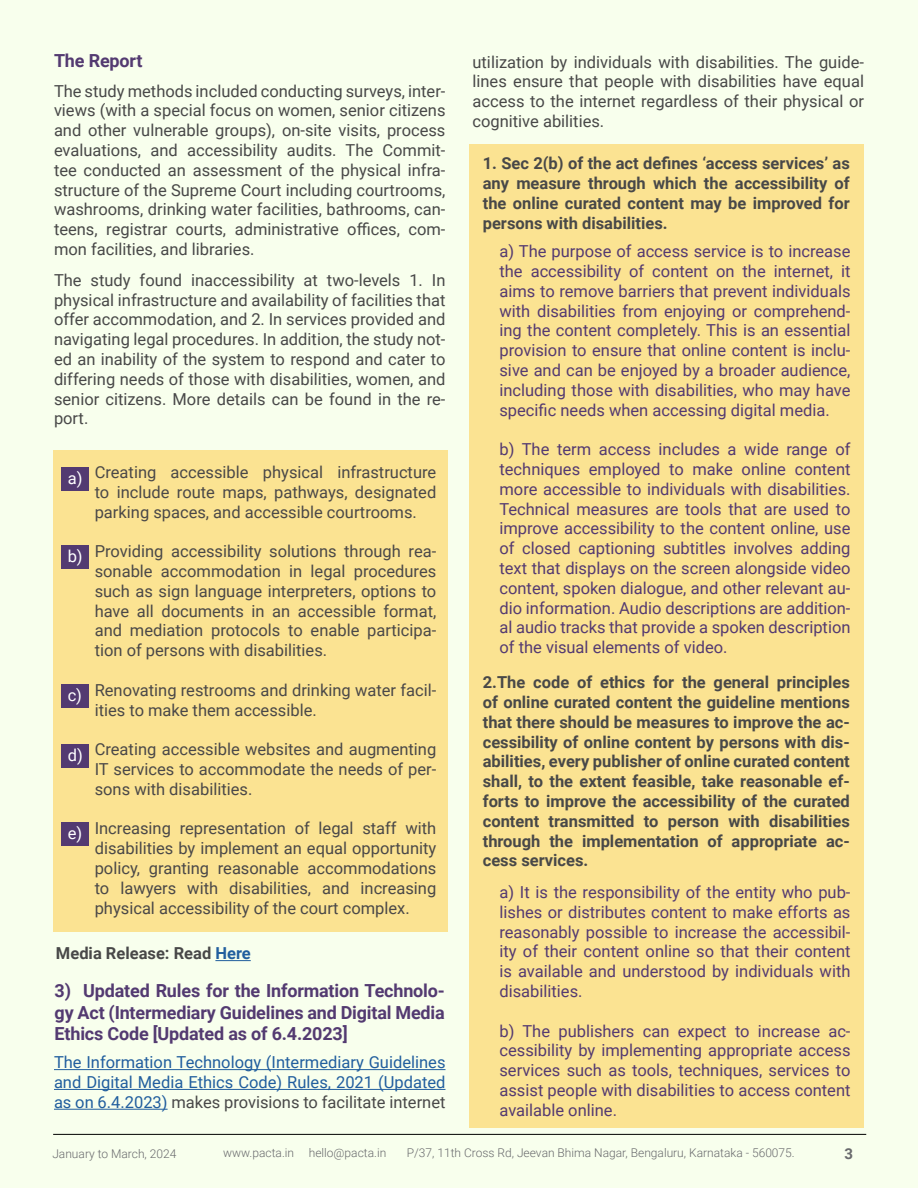
<style>
.page{position:relative;width:918px;height:1188px;background:#f8ffed}
.page>*{position:absolute;margin:0;border:0;box-sizing:border-box;transform-origin:0 0}
.t1{font:700 18px/21.6px "Roboto";letter-spacing:-.01em;color:#533a71;text-align:justify}
.t2{font:16.5px/19.8px "Roboto";color:#543a71;text-align:justify}
.t3{font:16.5px/19.8px "Roboto";color:#484848;text-align:justify}
.t4{font:16.5px/19.8px "Roboto";color:#4a4848;text-align:justify}
.t5{font:700 16.5px/19.8px "Roboto";color:#484848;text-align:justify}
.t6{font:16.5px/19.8px "Roboto";color:#215e9e;text-align:justify}
.t7{font:16.5px "Roboto";color:#fff}
.t8{font:700 15px "Roboto";color:#696a6d}
.t9{font:300 12px "Roboto";color:#696a6d}
.s1{color:#215e9e}
.s2{color:#484848}
</style>
<div class="page">
<div style="left:469px;top:144px;width:395px;height:984px;background:#fbe392"></div>
<div style="left:53px;top:450px;width:394px;height:482px;background:#fbe392"></div>
<div style="left:61px;top:467px;width:28px;height:24px;background:#533a71"></div>
<div style="left:61px;top:546px;width:28px;height:23px;background:#533a71"></div>
<div style="left:61px;top:684px;width:28px;height:23px;background:#533a71"></div>
<div style="left:61px;top:822px;width:28px;height:24px;background:#533a71"></div>
<div style="left:61px;top:744px;width:28px;height:24px;background:#533a71"></div>
<hr style="left:215px;top:960px;width:36px;height:1px;background:#215e9e">
<hr style="left:54px;top:1069px;width:392px;height:1px;background:#215e9e">
<hr style="left:54px;top:1089px;width:392px;height:1px;background:#215e9e">
<hr style="left:54px;top:1109px;width:114px;height:1px;background:#215e9e">
<hr style="left:53px;top:1134px;width:813px;height:1px;background:#000">
<p class="t1" style="left:54px;top:49px;width:90px">The Report</p>
<p class="t3" style="left:54px;top:80px;width:393px">The study methods included conducting surveys, inter&shy;views (with a special focus on women, senior citizens and other vulnerable groups), on-site visits, process evaluations, and accessibility audits. The Commit&shy;tee conducted an assessment of the physical infra&shy;structure of the Supreme Court including courtrooms, washrooms, drinking water facilities, bathrooms, can&shy;teens, registrar courts, administrative offices, com&shy;mon facilities, and libraries.</p>
<p class="t3" style="left:54px;top:269px;width:393px">The study found inaccessibility at two-levels 1. In physical infrastructure and availability of facilities that offer accommodation, and 2. In services provided and navigating legal procedures. In addition, the study not&shy;ed an inability of the system to respond and cater to differing needs of those with disabilities, women, and senior citizens. More details can be found in the re&shy;port.</p>
<p class="t4" style="left:95px;top:462px;width:343px">Creating accessible physical infrastructure to include route maps, pathways, designated parking spaces, and accessible courtrooms.</p>
<p class="t4" style="left:95px;top:541px;width:343px">Providing accessibility solutions through rea&shy;sonable accommodation in legal procedures such as sign language interpreters, options to have all documents in an accessible format, and mediation protocols to enable participa&shy;tion of persons with disabilities.</p>
<p class="t4" style="left:95px;top:679px;width:343px">Renovating restrooms and drinking water facil&shy;ities to make them accessible.</p>
<p class="t4" style="left:95px;top:739px;width:343px">Creating accessible websites and augmenting IT services to accommodate the needs of per&shy;sons with disabilities.</p>
<p class="t4" style="left:95px;top:818px;width:343px">Increasing representation of legal staff with disabilities by implement an equal opportunity policy, granting reasonable accommodations to lawyers with disabilities, and increasing physical accessibility of the court complex.</p>
<p class="t7" style="left:68px;top:467px;width:16px">a)</p>
<p class="t7" style="left:68px;top:545px;width:16px">b)</p>
<p class="t7" style="left:68px;top:683px;width:16px">c)</p>
<p class="t7" style="left:68px;top:744px;width:17px">d)</p>
<p class="t7" style="left:68px;top:821px;width:16px">e)</p>
<p class="t5" style="left:56px;top:943px;width:196px">Media Release: Read <span class="s1">Here</span></p>
<p class="t1" style="left:55px;top:979px;width:392px">3) Updated Rules for the Information Technolo&shy;gy Act (Intermediary Guidelines and Digital Media Ethics Code [Updated as of 6.4.2023]</p>
<p class="t6" style="left:54px;top:1052px;width:393px">The Information Technology (Intermediary Guidelines and Digital Media Ethics Code) Rules, 2021 (Updated as on 6.4.2023) <span class="s2">makes provisions to facilitate internet</span></p>
<p class="t3" style="left:473px;top:51px;width:393px">utilization by individuals with disabilities. The guide&shy;lines ensure that people with disabilities have equal access to the internet regardless of their physical or cognitive abilities.</p>
<p class="t5" style="left:483px;top:153px;width:369px">1. Sec 2(b) of the act defines ‘access services’ as any measure through which the accessibility of the online curated content may be improved for persons with disabilities.</p>
<p class="t2" style="left:499px;top:241px;width:353px">a) The purpose of access service is to increase the accessibility of content on the internet, it aims to remove barriers that prevent individuals with disabilities from enjoying or comprehend&shy;ing the content completely. This is an essential provision to ensure that online content is inclu&shy;sive and can be enjoyed by a broader audience, including those with disabilities, who may have specific needs when accessing digital media.</p>
<p class="t2" style="left:499px;top:439px;width:353px">b) The term access includes a wide range of techniques employed to make online content more accessible to individuals with disabilities.<br>Technical measures are tools that are used to improve accessibility to the content online, use of closed captioning subtitles involves adding text that displays on the screen alongside video content, spoken dialogue, and other relevant au&shy;dio information. Audio descriptions are addition&shy;al audio tracks that provide a spoken description of the visual elements of video.</p>
<p class="t5" style="left:483px;top:672px;width:369px">2.The code of ethics for the general principles of online curated content the guideline mentions that there should be measures to improve the ac&shy;cessibility of online content by persons with dis&shy;abilities, every publisher of online curated content shall, to the extent feasible, take reasonable ef&shy;forts to improve the accessibility of the curated content transmitted to person with disabilities through the implementation of appropriate ac&shy;cess services.</p>
<p class="t2" style="left:499px;top:882px;width:353px">a) It is the responsibility of the entity who pub&shy;lishes or distributes content to make efforts as reasonably possible to increase the accessibil&shy;ity of their content online so that their content is available and understood by individuals with disabilities.</p>
<p class="t2" style="left:499px;top:1020px;width:353px">b) The publishers can expect to increase ac&shy;cessibility by implementing appropriate access services such as tools, techniques, services to assist people with disabilities to access content available online.</p>
<p class="t9" style="left:52px;top:1145px;width:126px">January to March, 2024</p>
<p class="t9" style="left:223px;top:1144px;width:165px">www.pacta.in hello@pacta.in</p>
<p class="t9" style="left:407px;top:1144px;width:390px">P/37, 11th Cross Rd, Jeevan Bhima Nagar, Bengaluru, Karnataka - 560075.</p>
<p class="t8" style="left:844px;top:1143px;width:10px">3</p>
</div>
